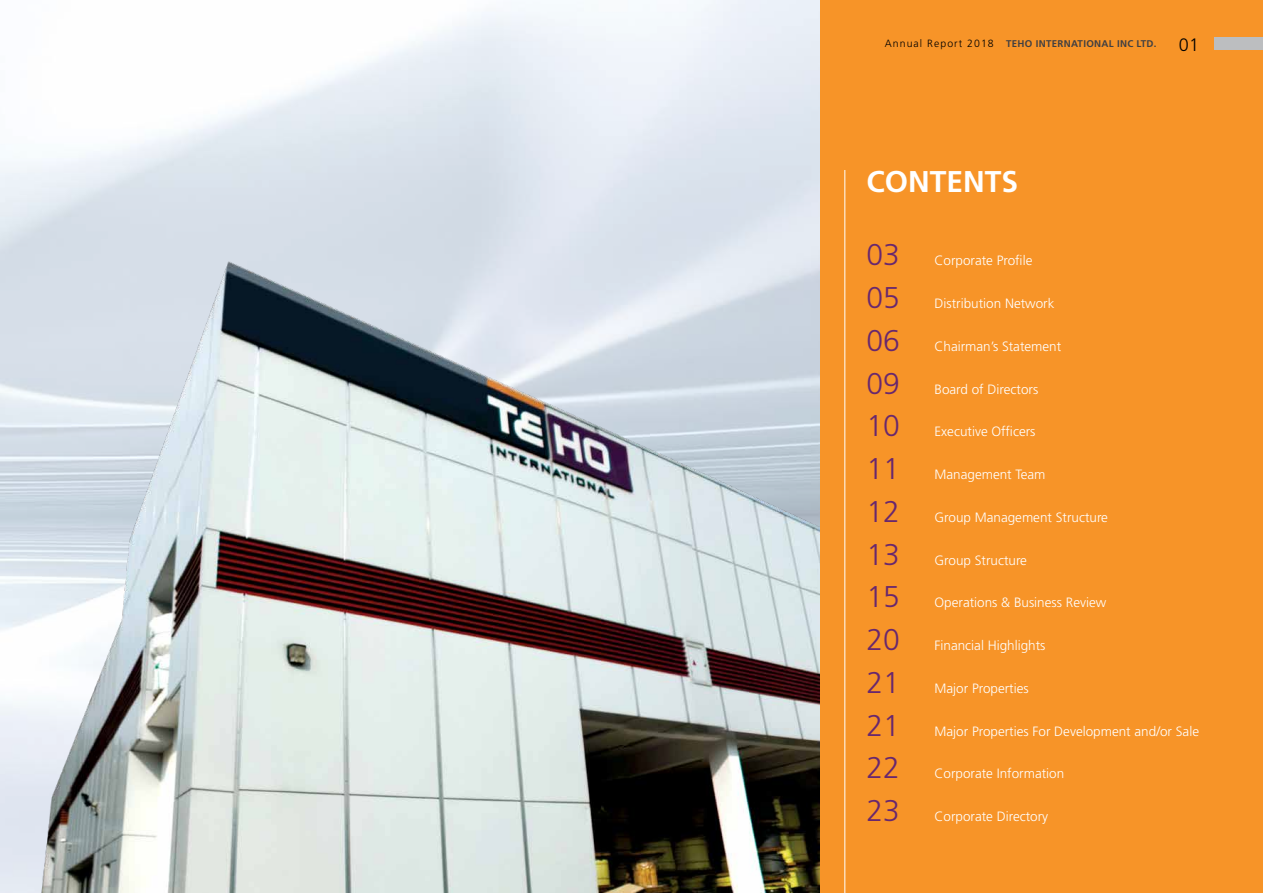
<style>
.page{position:relative;width:1263px;height:893px;background:#fff}
.page>*{position:absolute;margin:0;border:0;box-sizing:border-box;transform-origin:0 0}
.t1{font:300 30px "Frutiger LT Std";color:#68276e}
.t2{font:700 30px "Frutiger LT Std";color:#fff}
.t3{font:300 13.5px "Frutiger LT Std";color:#fff}
.t4{font:700 9.75px "Frutiger LT Std";letter-spacing:.03em;color:#414042}
.s1{font-weight:300;font-size:10.5px;color:#000}
.s2{font-weight:300;font-size:18px;color:#000}
</style>
<div class="page">
<img style="left:0;top:0;width:821px;height:207px">
<img style="left:0;top:207px;width:821px;height:686px">
<div style="left:821px;top:0;width:442px;height:893px;background:#f79428"></div>
<hr style="left:844px;top:170px;width:1px;height:723px;background:#fff">
<div style="left:1214px;top:37px;width:49px;height:13px;background:#bcbec0"></div>
<p class="t4" style="left:885px;top:38px;width:316px"><span class="s1">Annual Report 2018</span> TEHO INTERNATIONAL INC LTD. <span class="s2">01</span></p>
<h1 class="t2" style="left:866px;top:164px;width:153px">CONTENTS</h1>
<h1 class="t1" style="left:866px;top:238px;width:35px">03</h1>
<p class="t3" style="left:934px;top:253px;width:100px">Corporate Profile</p>
<h1 class="t1" style="left:866px;top:281px;width:35px">05</h1>
<p class="t3" style="left:934px;top:296px;width:122px">Distribution Network</p>
<h1 class="t1" style="left:866px;top:323px;width:35px">06</h1>
<p class="t3" style="left:934px;top:338px;width:128px">Chairman’s Statement</p>
<h1 class="t1" style="left:866px;top:366px;width:35px">09</h1>
<p class="t3" style="left:934px;top:381px;width:105px">Board of Directors</p>
<h1 class="t1" style="left:866px;top:409px;width:35px">10</h1>
<p class="t3" style="left:934px;top:424px;width:102px">Executive Officers</p>
<h1 class="t1" style="left:866px;top:452px;width:35px">11</h1>
<p class="t3" style="left:934px;top:467px;width:113px">Management Team</p>
<h1 class="t1" style="left:866px;top:494px;width:35px">12</h1>
<p class="t3" style="left:934px;top:509px;width:175px">Group Management Structure</p>
<h1 class="t1" style="left:866px;top:537px;width:35px">13</h1>
<p class="t3" style="left:934px;top:552px;width:94px">Group Structure</p>
<h1 class="t1" style="left:866px;top:580px;width:35px">15</h1>
<p class="t3" style="left:934px;top:595px;width:173px">Operations &amp; Business Review</p>
<h1 class="t1" style="left:866px;top:623px;width:35px">20</h1>
<p class="t3" style="left:934px;top:638px;width:113px">Financial Highlights</p>
<h1 class="t1" style="left:866px;top:665px;width:35px">21</h1>
<p class="t3" style="left:934px;top:680px;width:96px">Major Properties</p>
<h1 class="t1" style="left:866px;top:708px;width:35px">21</h1>
<p class="t3" style="left:934px;top:723px;width:266px">Major Properties For Development and/or Sale</p>
<h1 class="t1" style="left:866px;top:751px;width:35px">22</h1>
<p class="t3" style="left:934px;top:766px;width:131px">Corporate Information</p>
<h1 class="t1" style="left:866px;top:794px;width:35px">23</h1>
<p class="t3" style="left:934px;top:809px;width:115px">Corporate Directory</p>
</div>
